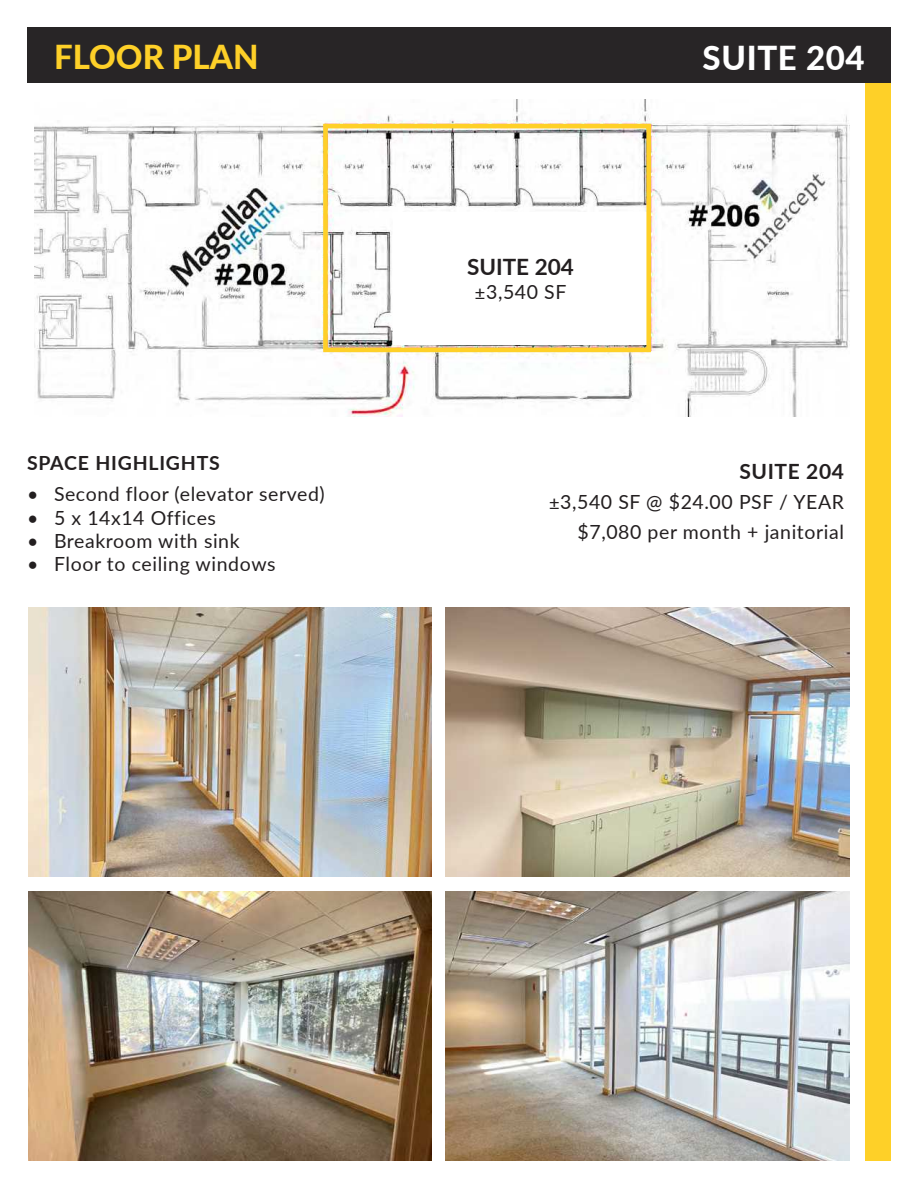
<style>
.page{position:relative;width:918px;height:1188px;background:#fff}
.page>*{position:absolute;margin:0;border:0;box-sizing:border-box;transform-origin:0 0}
.t1{font:800 33px "Lato";color:#fed028}
.t2{font:800 33px "Lato";letter-spacing:.02em;color:#fff}
.t3{font:700 22.5px "Lato";color:#231f20}
.t4{font:700 21px "Lato";letter-spacing:.03em;color:#231f20}
.t5{font:19.5px/30.3px "Lato";letter-spacing:.03em;color:#231f20;text-align:right}
.t6{font:700 19.5px "Lato";letter-spacing:.04em;color:#231f20}
</style>
<div class="page">
<img style="left:34px;top:99px;width:815px;height:318px">
<div style="left:865px;top:28px;width:25px;height:1133px;background:#fed028"></div>
<div style="left:27px;top:27px;width:864px;height:55px;background:#282526"></div>
<img style="left:29px;top:608px;width:403px;height:269px">
<img style="left:446px;top:608px;width:403px;height:269px">
<img style="left:28px;top:892px;width:404px;height:269px">
<img style="left:446px;top:892px;width:403px;height:269px">
<div style="left:393px;top:212px;width:255px;height:133px;background:#fff"></div>
<div style="left:323px;top:124px;width:328px;height:228px;border:4px solid #fed028"></div>
<p class="t1" style="left:54px;top:32px;width:206px">FLOOR PLAN</p>
<p class="t2" style="left:703px;top:33px;width:164px">SUITE 204</p>
<p class="t6" style="left:27px;top:449px;width:194px">SPACE HIGHLIGHTS</p>
<p class="t5" style="left:27px;top:478px;width:299px">• Second floor (elevator served)</p>
<p class="t5" style="left:27px;top:502px;width:191px">• 5 x 14x14 Offices</p>
<p class="t5" style="left:27px;top:525px;width:214px">• Breakroom with sink</p>
<p class="t5" style="left:27px;top:548px;width:250px">• Floor to ceiling windows</p>
<p class="t3" style="left:467px;top:251px;width:108px">SUITE 204</p>
<p class="t5" style="left:475px;top:276px;width:93px">±3,540 SF</p>
<p class="t4" style="left:739px;top:456px;width:106px">SUITE 204</p>
<p class="t5" style="left:549px;top:486px;width:296px">±3,540 SF @ $24.00 PSF / YEAR $7,080 per month + janitorial</p>
</div>
